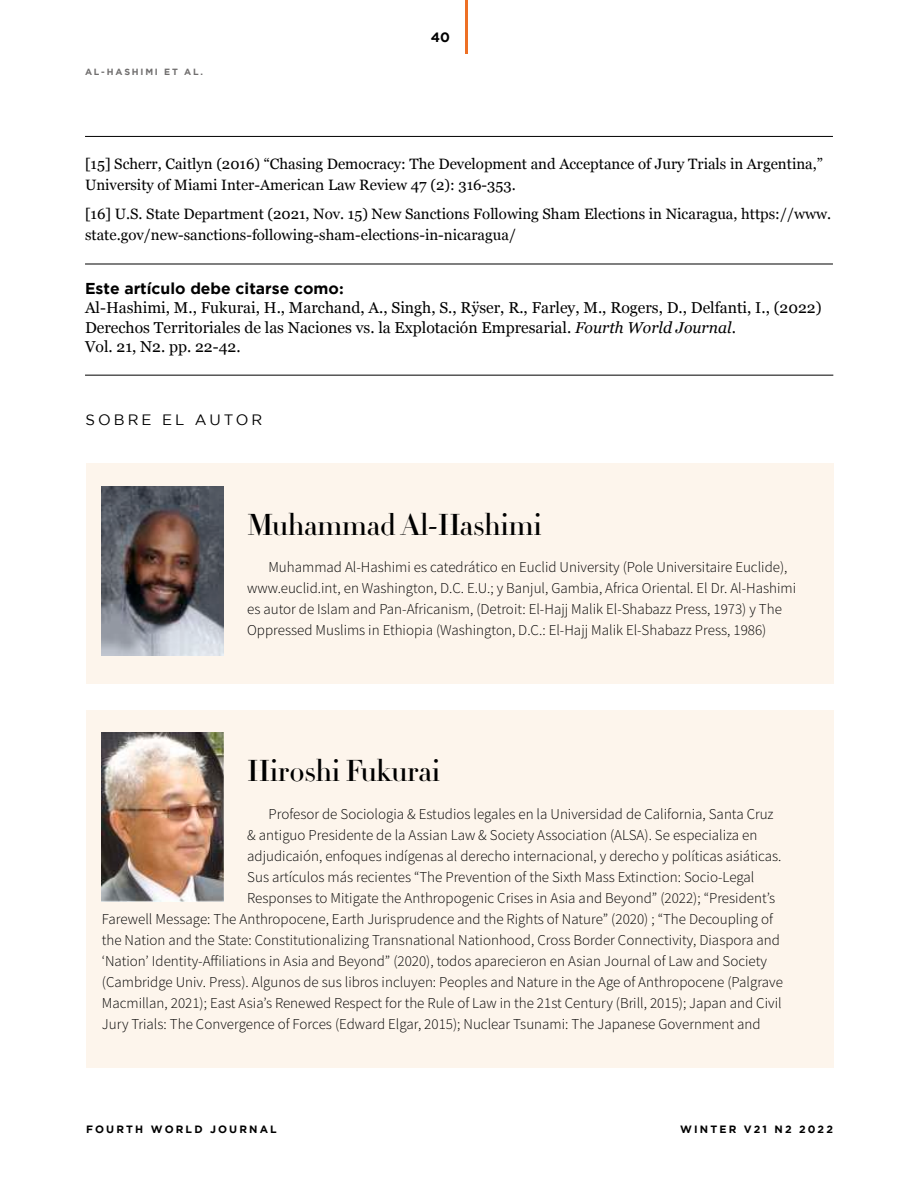
<style>
.page{position:relative;width:918px;height:1188px;background:#fff}
.page>*{position:absolute;margin:0;border:0;box-sizing:border-box;transform-origin:0 0}
.t1{font:30px "Didot HTF M24 Medium";color:#000}
.t2{font:15.75px/19.5px "Georgia";color:#000}
.t3{font:700 15.75px "Gotham";color:#000}
.t4{font:15px/21px "Source Sans Variable";color:#000}
.t5{font:15px/21px "Georgia";color:#000}
.t6{font:15px "Gotham";letter-spacing:.2em;color:#000}
.t7{font:700 13.5px "Gotham";color:#000}
.t8{font:700 10.65px "Gotham";letter-spacing:.2em;color:#000}
.t9{font:700 9px "Gotham";letter-spacing:.2em;color:#706e6e}
.s1{font-family:"Source Sans Pro"}
.s2{font-style:italic}
</style>
<div class="page">
<hr style="left:85px;top:136px;width:748px;height:1px;background:#000">
<hr style="left:85px;top:264px;width:748px;height:1px;background:#000">
<hr style="left:85px;top:375px;width:748px;height:1px;background:#000">
<div style="left:86px;top:463px;width:747px;height:221px;background:#fdf5ec"></div>
<img style="left:102px;top:486px;width:121px;height:169px">
<div style="left:86px;top:710px;width:748px;height:358px;background:#fdf5ec"></div>
<img style="left:102px;top:733px;width:121px;height:169px">
<hr style="left:465px;top:0;width:3px;height:54px;background:#ed7025">
<p class="t9" style="left:85px;top:66px;width:120px">AL-HASHIMI ET AL.</p>
<p class="t7" style="left:431px;top:29px;width:21px">40</p>
<p class="t5" style="left:85px;top:153px;width:740px">[15] Scherr, Caitlyn (2016) “Chasing Democracy: The Development and Acceptance of Jury Trials in Argentina,”<br>University of Miami Inter-American Law Review 47 (2): 316-353.</p>
<p class="t5" style="left:85px;top:203px;width:748px">[16] U.S. State Department (2021, Nov. 15) New Sanctions Following Sham Elections in Nicaragua, https://www. state.gov/new-sanctions-following-sham-elections-in-nicaragua/</p>
<p class="t3" style="left:85px;top:279px;width:260px">Este artículo debe citarse como<span class="s1">:</span></p>
<p class="t2" style="left:85px;top:297px;width:738px">Al-Hashimi, M., Fukurai, H., Marchand, A., Singh, S., Rÿser, R., Farley, M., Rogers, D., Delfanti, I., (2022)<br>Derechos Territoriales de las Naciones vs. la Explotación Empresarial. <span class="s2">Fourth World Journal</span>.<br>Vol. 21, N2. pp. 22-42.</p>
<p class="t6" style="left:86px;top:412px;width:178px">SOBRE EL AUTOR</p>
<h1 class="t1" style="left:247px;top:506px;width:296px">Muhammad Al-Hashimi</h1>
<p class="t4" style="left:247px;top:557px;width:551px;text-indent:21px">Muhammad Al-Hashimi es catedrático en Euclid University (Pole Universitaire Euclide), www.euclid.int, en Washington, D.C. E.U.; y Banjul, Gambia, Africa Oriental. El Dr. Al-Hashimi es autor de Islam and Pan-Africanism, (Detroit: El-Hajj Malik El-Shabazz Press, 1973) y The Oppressed Muslims in Ethiopia (Washington, D.C.: El-Hajj Malik El-Shabazz Press, 1986)</p>
<h1 class="t1" style="left:247px;top:752px;width:194px">Hiroshi Fukurai</h1>
<p class="t4" style="left:269px;top:803px;width:507px">Profesor de Sociologia &amp; Estudios legales en la Universidad de California, Santa Cruz</p>
<p class="t4" style="left:247px;top:824px;width:512px">&amp; antiguo Presidente de la Assian Law &amp; Society Association (ALSA). Se especializa en</p>
<p class="t4" style="left:247px;top:845px;width:536px">adjudicaión, enfoques indígenas al derecho internacional, y derecho y políticas asiáticas.</p>
<p class="t4" style="left:247px;top:866px;width:509px">Sus artículos más recientes “The Prevention of the Sixth Mass Extinction: Socio-Legal</p>
<p class="t4" style="left:247px;top:887px;width:530px">Responses to Mitigate the Anthropogenic Crises in Asia and Beyond” (2022); “President’s</p>
<p class="t4" style="left:102px;top:909px;width:673px">Farewell Message: The Anthropocene, Earth Jurisprudence and the Rights of Nature” (2020) ; “The Decoupling of</p>
<p class="t4" style="left:102px;top:930px;width:680px">the Nation and the State: Constitutionalizing Transnational Nationhood, Cross Border Connectivity, Diaspora and</p>
<p class="t4" style="left:102px;top:951px;width:667px">‘Nation’ Identity-Affiliations in Asia and Beyond” (2020), todos aparecieron en Asian Journal of Law and Society</p>
<p class="t4" style="left:102px;top:972px;width:683px">(Cambridge Univ. Press). Algunos de sus libros incluyen: Peoples and Nature in the Age of Anthropocene (Palgrave</p>
<p class="t4" style="left:102px;top:993px;width:681px">Macmillan, 2021); East Asia’s Renewed Respect for the Rule of Law in the 21st Century (Brill, 2015); Japan and Civil</p>
<p class="t4" style="left:102px;top:1014px;width:660px">Jury Trials: The Convergence of Forces (Edward Elgar, 2015); Nuclear Tsunami: The Japanese Government and</p>
<p class="t8" style="left:86px;top:1123px;width:192px">FOURTH WORLD JOURNAL</p>
<p class="t8" style="left:680px;top:1123px;width:154px">WINTER V21 N2 2022</p>
</div>
